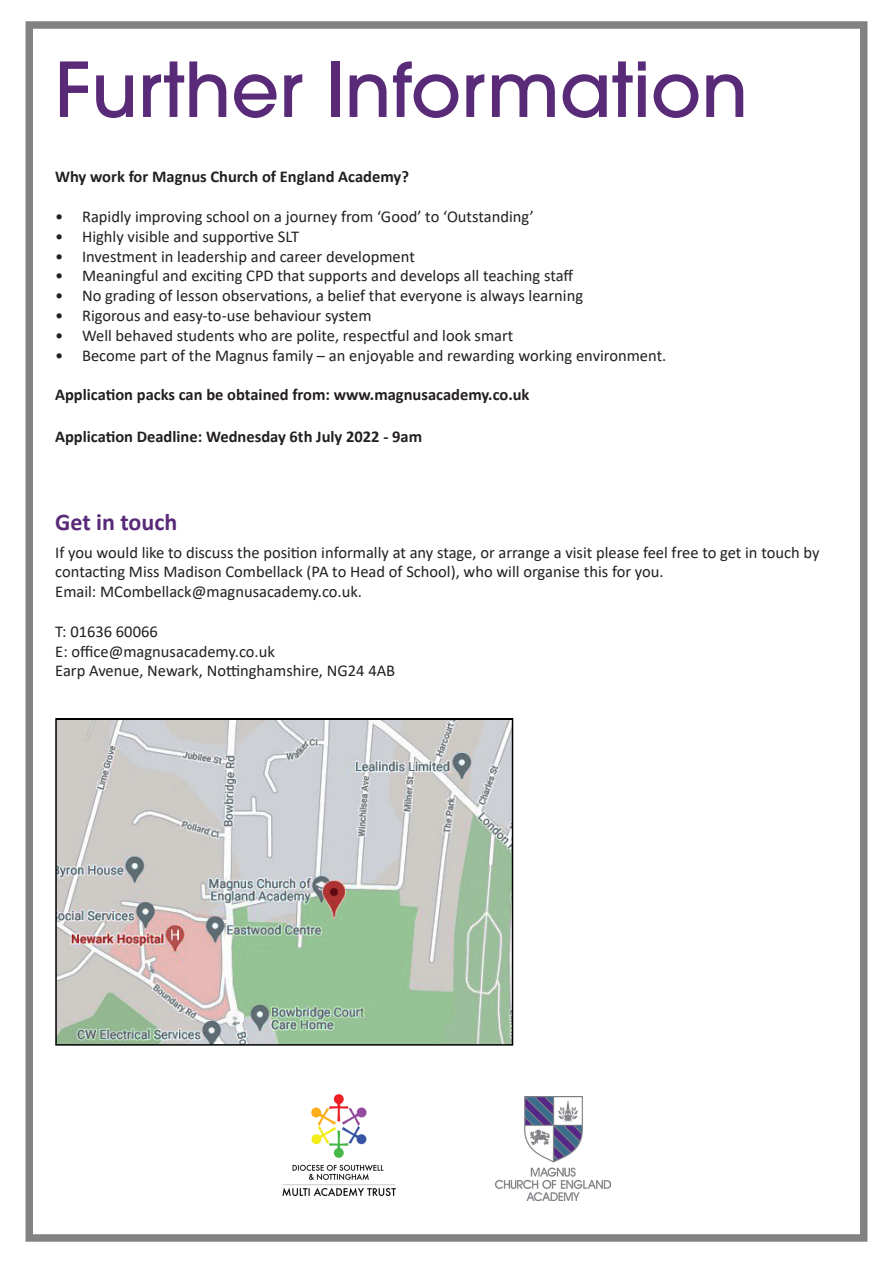
<style>
.page{position:relative;width:893px;height:1263px;background:#fff}
.page>*{position:absolute;margin:0;border:0;box-sizing:border-box;transform-origin:0 0}
.t1{font:500 75px "ITC Avant Garde Pro";color:#592a78}
.t2{font:700 24px "Calibri";color:#592a78}
.t3{font:16.5px/19.8px "Calibri";color:#231f20}
.t4{font:700 16.5px "Calibri";color:#231f20}
</style>
<div class="page">
<div style="left:26px;top:21px;width:841px;height:1221px;border:8px solid #808382"></div>
<img style="left:58px;top:721px;width:452px;height:321px">
<div style="left:55px;top:718px;width:458px;height:327px;border:2px solid #000"></div>
<img style="left:282px;top:1094px;width:114px;height:103px">
<img style="left:496px;top:1096px;width:114px;height:104px">
<p class="t1" style="left:55px;top:42px;width:695px">Further Information</p>
<p class="t4" style="left:55px;top:165px;width:355px">Why work for Magnus Church of England Academy?</p>
<p class="t3" style="left:55px;top:206px;width:480px">• Rapidly improving school on a journey from ‘Good’ to ‘Outstanding’</p>
<p class="t3" style="left:55px;top:226px;width:246px">• Highly visible and supportive SLT</p>
<p class="t3" style="left:55px;top:246px;width:361px">• Investment in leadership and career development</p>
<p class="t3" style="left:55px;top:266px;width:520px">• Meaningful and exciting CPD that supports and develops all teaching staff</p>
<p class="t3" style="left:55px;top:285px;width:530px">• No grading of lesson observations, a belief that everyone is always learning</p>
<p class="t3" style="left:55px;top:305px;width:318px">• Rigorous and easy-to-use behaviour system</p>
<p class="t3" style="left:55px;top:325px;width:460px">• Well behaved students who are polite, respectful and look smart</p>
<p class="t3" style="left:55px;top:345px;width:613px">• Become part of the Magnus family – an enjoyable and rewarding working environment.</p>
<p class="t4" style="left:55px;top:383px;width:476px">Application packs can be obtained from: www.magnusacademy.co.uk</p>
<p class="t4" style="left:55px;top:425px;width:369px">Application Deadline: Wednesday 6th July 2022 - 9am</p>
<p class="t2" style="left:55px;top:505px;width:123px">Get in touch</p>
<p class="t3" style="left:55px;top:542px;width:766px">If you would like to discuss the position informally at any stage, or arrange a visit please feel free to get in touch by contacting Miss Madison Combellack (PA to Head of School), who will organise this for you.</p>
<p class="t3" style="left:55px;top:581px;width:308px">Email: MCombellack@magnusacademy.co.uk.</p>
<p class="t3" style="left:55px;top:621px;width:104px">T: 01636 60066</p>
<p class="t3" style="left:55px;top:641px;width:221px">E: office@magnusacademy.co.uk</p>
<p class="t3" style="left:55px;top:661px;width:341px">Earp Avenue, Newark, Nottinghamshire, NG24 4AB</p>
</div>
